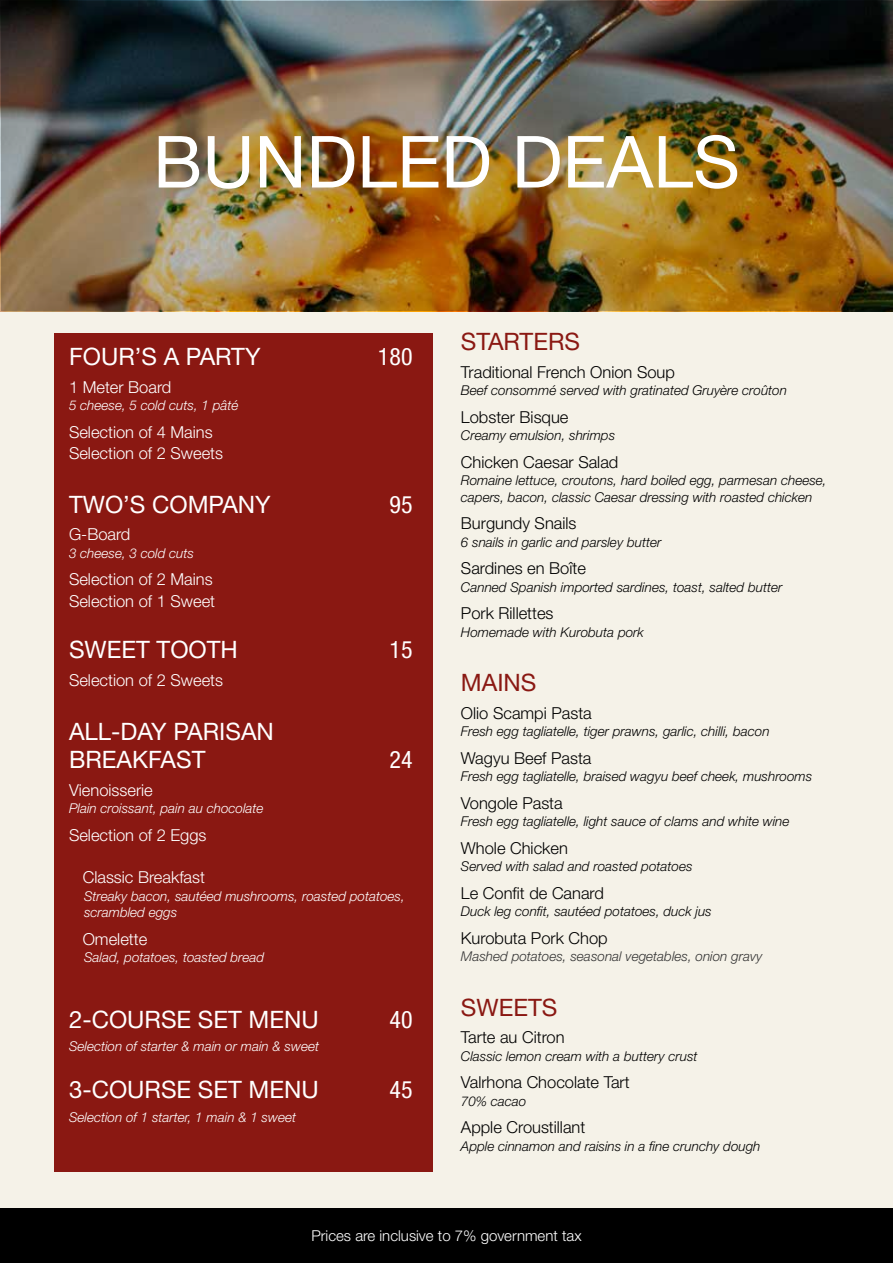
<style>
.page{position:relative;width:893px;height:1263px;background:#f5f2e8}
.page>*{position:absolute;margin:0;border:0;box-sizing:border-box;transform-origin:0 0}
.t1{font:72px "Helvetica Neue LT Std";color:#fff}
.t2{font:24px/28.8px "Helvetica Neue LT Std";color:#fff}
.t3{font:24px "Helvetica Neue LT Std";color:#8a1812}
.t4{font:condensed 24px "Helvetica Neue LT Std";color:#fff}
.t5{font:300 16.5px "Helvetica Neue LT Std";color:#000}
.t6{font:300 16.5px/21.3px "Helvetica Neue LT Std";color:#fff}
.t7{font:300 15px "Helvetica Neue LT Std";color:#fff}
.t8{font:italic 300 13.5px/16.2px "Helvetica Neue LT Std";color:#000}
.t9{font:italic 300 13.5px/16.2px "Helvetica Neue LT Std";color:#fff}
.t10{font:italic 300 13.5px "Helvetica Neue LT Std";color:#333}
</style>
<div class="page">
<div style="left:54px;top:333px;width:378px;height:839px;background:#8a1812"></div>
<div style="left:0;top:1209px;width:893px;height:54px;background:#000"></div>
<img style="left:1px;top:1px;width:891px;height:309px">
<h1 class="t1" style="left:153px;top:119px;width:588px">BUNDLED DEALS</h1>
<h2 class="t2" style="left:69px;top:342px;width:193px">FOUR’S A PARTY</h2>
<h2 class="t4" style="left:378px;top:343px;width:36px">180</h2>
<p class="t6" style="left:69px;top:376px;width:104px">1 Meter Board</p>
<p class="t9" style="left:69px;top:397px;width:171px">5 cheese, 5 cold cuts, 1 pâté</p>
<p class="t6" style="left:69px;top:421px;width:156px">Selection of 4 Mains<br>Selection of 2 Sweets</p>
<h2 class="t2" style="left:69px;top:490px;width:203px">TWO’S COMPANY</h2>
<h2 class="t4" style="left:389px;top:491px;width:19px">95</h2>
<p class="t6" style="left:69px;top:523px;width:63px">G-Board</p>
<p class="t9" style="left:69px;top:545px;width:127px">3 cheese, 3 cold cuts</p>
<p class="t6" style="left:69px;top:568px;width:148px">Selection of 2 Mains<br>Selection of 1 Sweet</p>
<h2 class="t2" style="left:69px;top:635px;width:170px">SWEET TOOTH</h2>
<h2 class="t4" style="left:389px;top:636px;width:19px">15</h2>
<p class="t6" style="left:69px;top:669px;width:156px">Selection of 2 Sweets</p>
<h2 class="t2" style="left:69px;top:716px;width:206px">ALL-DAY PARISAN<br>BREAKFAST</h2>
<h2 class="t4" style="left:389px;top:746px;width:25px">24</h2>
<p class="t6" style="left:69px;top:779px;width:85px">Vienoisserie</p>
<p class="t9" style="left:69px;top:800px;width:196px">Plain croissant, pain au chocolate</p>
<p class="t6" style="left:69px;top:824px;width:139px">Selection of 2 Eggs</p>
<p class="t6" style="left:83px;top:866px;width:124px">Classic Breakfast</p>
<p class="t9" style="left:84px;top:888px;width:322px">Streaky bacon, sautéed mushrooms, roasted potatoes, scrambled eggs</p>
<p class="t6" style="left:83px;top:928px;width:66px">Omelette</p>
<p class="t9" style="left:84px;top:949px;width:182px">Salad, potatoes, toasted bread</p>
<h2 class="t2" style="left:69px;top:1004px;width:251px">2-COURSE SET MENU</h2>
<h2 class="t4" style="left:389px;top:1005px;width:25px">40</h2>
<p class="t9" style="left:69px;top:1038px;width:252px">Selection of starter &amp; main or main &amp; sweet</p>
<h2 class="t2" style="left:69px;top:1075px;width:251px">3-COURSE SET MENU</h2>
<h2 class="t4" style="left:389px;top:1076px;width:19px">45</h2>
<p class="t9" style="left:69px;top:1109px;width:229px">Selection of 1 starter, 1 main &amp; 1 sweet</p>
<h2 class="t3" style="left:461px;top:328px;width:121px">STARTERS</h2>
<p class="t5" style="left:461px;top:362px;width:215px">Traditional French Onion Soup</p>
<p class="t8" style="left:461px;top:382px;width:328px">Beef consommé served with gratinated Gruyère croûton</p>
<p class="t5" style="left:461px;top:407px;width:109px">Lobster Bisque</p>
<p class="t8" style="left:461px;top:427px;width:156px">Creamy emulsion, shrimps</p>
<p class="t5" style="left:461px;top:452px;width:159px">Chicken Caesar Salad</p>
<p class="t8" style="left:461px;top:472px;width:367px">Romaine lettuce, croutons, hard boiled egg, parmesan cheese, capers, bacon, classic Caesar dressing with roasted chicken</p>
<p class="t5" style="left:461px;top:513px;width:117px">Burgundy Snails</p>
<p class="t8" style="left:461px;top:534px;width:202px">6 snails in garlic and parsley butter</p>
<p class="t5" style="left:461px;top:558px;width:127px">Sardines en Boîte</p>
<p class="t8" style="left:461px;top:579px;width:323px">Canned Spanish imported sardines, toast, salted butter</p>
<p class="t5" style="left:461px;top:603px;width:94px">Pork Rillettes</p>
<p class="t8" style="left:461px;top:624px;width:184px">Homemade with Kurobuta pork</p>
<h2 class="t3" style="left:461px;top:668px;width:77px">MAINS</h2>
<p class="t5" style="left:461px;top:703px;width:132px">Olio Scampi Pasta</p>
<p class="t8" style="left:461px;top:723px;width:310px">Fresh egg tagliatelle, tiger prawns, garlic, chilli, bacon</p>
<p class="t5" style="left:461px;top:748px;width:132px">Wagyu Beef Pasta</p>
<p class="t8" style="left:461px;top:768px;width:353px">Fresh egg tagliatelle, braised wagyu beef cheek, mushrooms</p>
<p class="t5" style="left:461px;top:793px;width:103px">Vongole Pasta</p>
<p class="t8" style="left:461px;top:813px;width:330px">Fresh egg tagliatelle, light sauce of clams and white wine</p>
<p class="t5" style="left:461px;top:838px;width:108px">Whole Chicken</p>
<p class="t8" style="left:461px;top:858px;width:233px">Served with salad and roasted potatoes</p>
<p class="t5" style="left:461px;top:883px;width:145px">Le Confit de Canard</p>
<p class="t8" style="left:461px;top:903px;width:252px">Duck leg confit, sautéed potatoes, duck jus</p>
<p class="t5" style="left:461px;top:928px;width:148px">Kurobuta Pork Chop</p>
<p class="t10" style="left:461px;top:948px;width:303px">Mashed potatoes, seasonal vegetables, onion gravy</p>
<h2 class="t3" style="left:461px;top:993px;width:98px">SWEETS</h2>
<p class="t5" style="left:461px;top:1027px;width:105px">Tarte au Citron</p>
<p class="t8" style="left:461px;top:1048px;width:238px">Classic lemon cream with a buttery crust</p>
<p class="t5" style="left:461px;top:1072px;width:170px">Valrhona Chocolate Tart</p>
<p class="t8" style="left:461px;top:1093px;width:67px">70% cacao</p>
<p class="t5" style="left:461px;top:1117px;width:126px">Apple Croustillant</p>
<p class="t8" style="left:461px;top:1138px;width:301px">Apple cinnamon and raisins in a fine crunchy dough</p>
<p class="t7" style="left:311px;top:1227px;width:272px">Prices are inclusive to 7% government tax</p>
</div>
